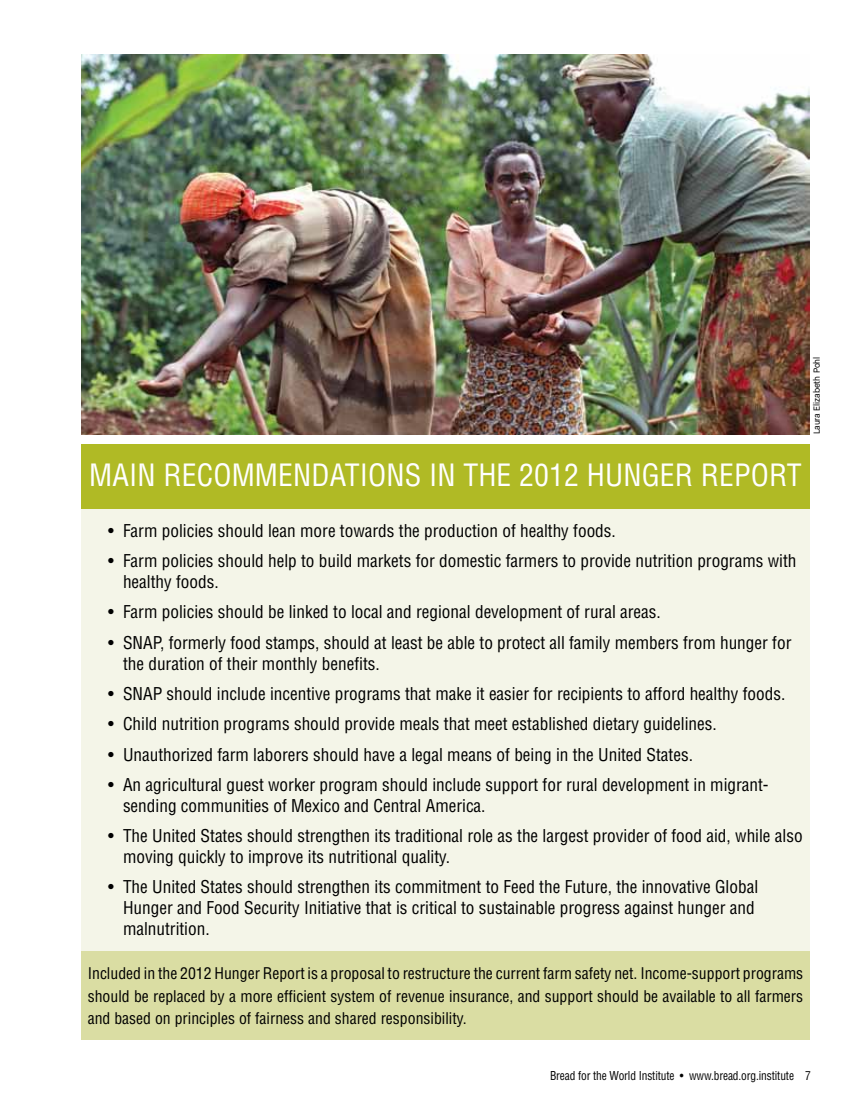
<style>
.page{position:relative;width:864px;height:1107px;background:#fff}
.page>*{position:absolute;margin:0;border:0;box-sizing:border-box;transform-origin:0 0}
.t1{font:condensed 30px "Helvetica";letter-spacing:.005em;color:#fff}
.t2{font:condensed 17.25px/20.7px "Helvetica";color:#000}
.t3{font:condensed 15.75px/22.5px "Helvetica";color:#000;text-align:justify}
.t4{font:condensed 12px "Helvetica";letter-spacing:-.01em;color:#000;scale:.95 1}
.t5{font:9px "Chalet";letter-spacing:-.01em;color:#000;scale:.95 1}
</style>
<div class="page">
<div style="left:82px;top:504px;width:728px;height:453px;background:#f4f5e8"></div>
<div style="left:82px;top:445px;width:728px;height:64px;background:#b0ba25"></div>
<div style="left:81px;top:951px;width:729px;height:89px;background:#dadda3"></div>
<img style="left:81px;top:54px;width:729px;height:381px">
<h1 class="t1" style="left:89px;top:456px;width:391px">main recommendations in the</h1>
<h1 class="t1" style="left:519px;top:456px;width:104px">2012 Hunger</h1>
<h1 class="t1" style="left:701px;top:456px;width:85px">Report</h1>
<p class="t5" style="left:811px;top:434px;width:83px;rotate:-90deg">Laura Elizabeth Pohl</p>
<p class="t2" style="left:108px;top:520px;width:509px">• Farm policies should lean more towards the production of healthy foods.</p>
<p class="t2" style="left:123px;top:550px;width:675px;text-indent:-15px">• Farm policies should help to build markets for domestic farmers to provide nutrition programs with healthy foods.</p>
<p class="t2" style="left:108px;top:602px;width:554px">• Farm policies should be linked to local and regional development of rural areas.</p>
<p class="t2" style="left:123px;top:632px;width:670px;text-indent:-15px">• SNAP, formerly food stamps, should at least be able to protect all family members from hunger for the duration of their monthly benefits.</p>
<p class="t2" style="left:108px;top:683px;width:679px">• SNAP should include incentive programs that make it easier for recipients to afford healthy foods.</p>
<p class="t2" style="left:108px;top:713px;width:610px">• Child nutrition programs should provide meals that meet established dietary guidelines.</p>
<p class="t2" style="left:108px;top:744px;width:587px">• Unauthorized farm laborers should have a legal means of being in the United States.</p>
<p class="t2" style="left:123px;top:774px;width:647px;text-indent:-15px">• An agricultural guest worker program should include support for rural development in migrant&shy;sending communities of Mexico and Central America.</p>
<p class="t2" style="left:123px;top:825px;width:681px;text-indent:-15px">• The United States should strengthen its traditional role as the largest provider of food aid, while also moving quickly to improve its nutritional quality.</p>
<p class="t2" style="left:123px;top:877px;width:637px;text-indent:-15px">• The United States should strengthen its commitment to Feed the Future, the innovative Global<br>Hunger and Food Security Initiative that is critical to sustainable progress against hunger and malnutrition.</p>
<p class="t3" style="left:88px;top:962px;width:717px">Included in the 2012 Hunger Report is a proposal to restructure the current farm safety net. Income-support programs should be replaced by a more efficient system of revenue insurance, and support should be available to all farmers and based on principles of fairness and shared responsibility.</p>
<p class="t4" style="left:550px;top:1068px;width:276px">Bread for the World Institute • www.bread.org.institute 7</p>
</div>
